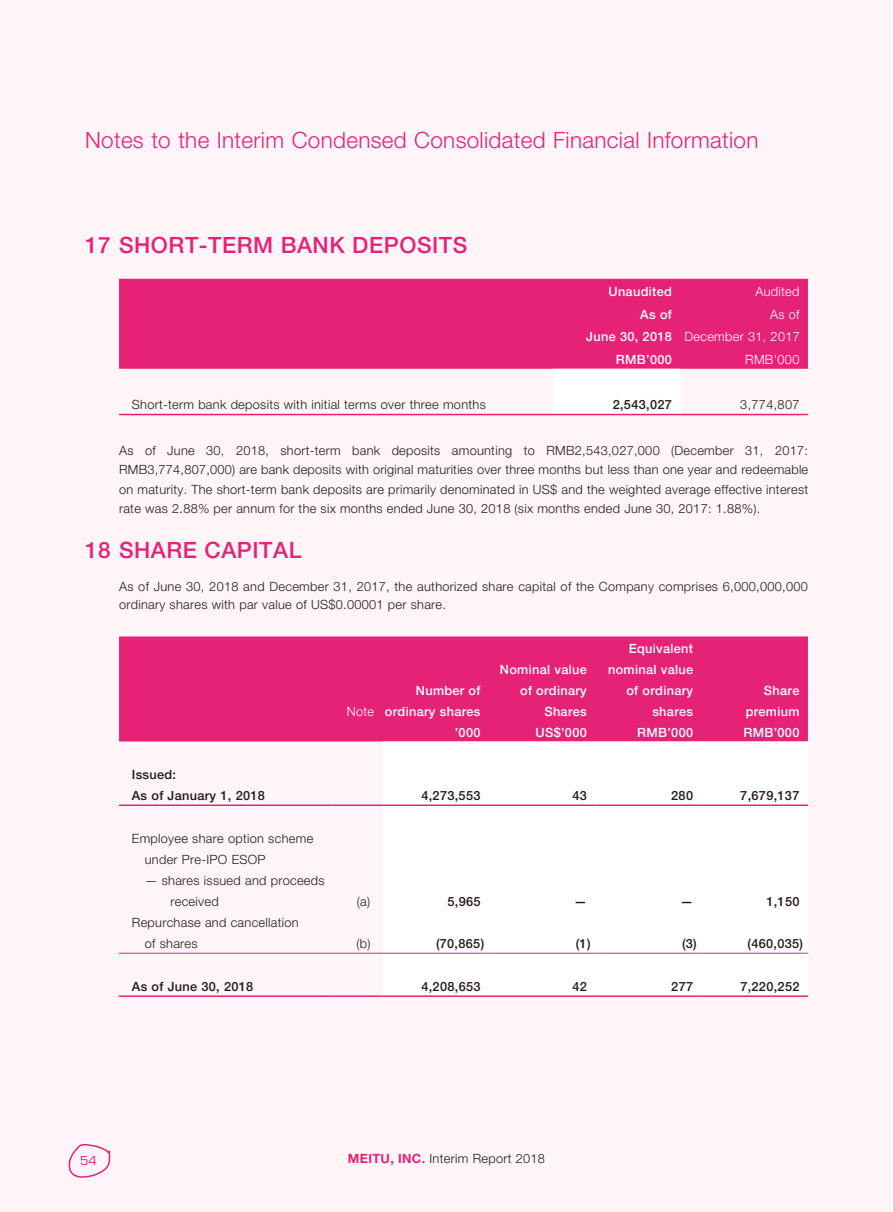
<style>
.page{position:relative;width:893px;height:1212px;background:#fff}
.page>*{position:absolute;margin:0;border:0;box-sizing:border-box;transform-origin:0 0}
.t1{font:300 22.5px "Helvetica Neue";letter-spacing:.015em;color:#e62277}
.t2{font:500 22.5px "Helvetica Neue";letter-spacing:.025em;color:#e62277}
.t3{font:300 12.75px/19.5px "Helvetica Neue";letter-spacing:.025em;color:#231916}
.t4{font:500 12.75px/21px "Helvetica Neue";letter-spacing:.025em;color:#fff;text-align:right}
.t5{font:500 12.75px/21px "Helvetica Neue";letter-spacing:.025em;color:#231916}
.t6{font:300 12.75px/22.5px "Helvetica Neue";letter-spacing:.025em;color:#fff;text-align:right}
.t7{font:12px "Eurostile";color:#e62277}
.s1{font-weight:700;color:#e62277}
</style>
<div class="page">
<div style="left:0;top:0;width:891px;height:1212px;background:#fef5f8"></div>
<svg style="left:68px;top:1144px;width:43px;height:34px"></svg>
<div style="left:119px;top:279px;width:689px;height:90px;background:#e62277"></div>
<svg style="left:553px;top:413px;width:127px;height:1px"></svg>
<hr style="left:119px;top:414px;width:434px;height:1px;background:#e62277">
<hr style="left:553px;top:414px;width:127px;height:1px;background:#e62277">
<hr style="left:680px;top:414px;width:128px;height:1px;background:#e62277">
<div style="left:119px;top:636px;width:689px;height:105px;background:#e62277"></div>
<div style="left:383px;top:741px;width:425px;height:212px;background:#fff"></div>
<hr style="left:119px;top:804px;width:213px;height:2px;background:#e62277">
<hr style="left:332px;top:804px;width:51px;height:2px;background:#e62277">
<hr style="left:383px;top:804px;width:106px;height:2px;background:#e62277">
<hr style="left:489px;top:804px;width:106px;height:2px;background:#e62277">
<hr style="left:595px;top:804px;width:107px;height:2px;background:#e62277">
<hr style="left:702px;top:804px;width:106px;height:2px;background:#e62277">
<hr style="left:119px;top:953px;width:213px;height:1px;background:#e62277">
<hr style="left:332px;top:953px;width:51px;height:1px;background:#e62277">
<hr style="left:383px;top:953px;width:106px;height:1px;background:#e62277">
<hr style="left:489px;top:953px;width:106px;height:1px;background:#e62277">
<hr style="left:595px;top:953px;width:107px;height:1px;background:#e62277">
<hr style="left:702px;top:953px;width:106px;height:1px;background:#e62277">
<hr style="left:119px;top:995px;width:213px;height:2px;background:#e62277">
<hr style="left:332px;top:995px;width:51px;height:2px;background:#e62277">
<hr style="left:383px;top:995px;width:106px;height:2px;background:#e62277">
<hr style="left:489px;top:995px;width:106px;height:2px;background:#e62277">
<hr style="left:595px;top:995px;width:107px;height:2px;background:#e62277">
<hr style="left:702px;top:995px;width:106px;height:2px;background:#e62277">
<h1 class="t1" style="left:85px;top:127px;width:675px">Notes to the Interim Condensed Consolidated Financial Information</h1>
<h1 class="t2" style="left:85px;top:232px;width:384px">17 SHORT-TERM BANK DEPOSITS</h1>
<p class="t4" style="left:586px;top:280px;width:87px;line-height:22.5px">Unaudited<br>As of<br>June 30, 2018</p>
<p class="t6" style="left:684px;top:280px;width:117px">Audited<br>As of<br>December 31, 2017</p>
<p class="t4" style="left:616px;top:349px;width:57px">RMB’000</p>
<p class="t6" style="left:745px;top:348px;width:56px">RMB’000</p>
<p class="t3" style="left:132px;top:394px;width:355px">Short-term bank deposits with initial terms over three months</p>
<p class="t5" style="left:613px;top:394px;width:61px">2,543,027</p>
<p class="t3" style="left:740px;top:394px;width:61px">3,774,807</p>
<p class="t3" style="left:119px;top:440px;width:691px;text-align:justify">As of June 30, 2018, short-term bank deposits amounting to RMB2,543,027,000 (December 31, 2017:<br>RMB3,774,807,000) are bank deposits with original maturities over three months but less than one year and redeemable on maturity. The short-term bank deposits are primarily denominated in US$ and the weighted average effective interest rate was 2.88% per annum for the six months ended June 30, 2018 (six months ended June 30, 2017: 1.88%).</p>
<h1 class="t2" style="left:85px;top:537px;width:218px">18 SHARE CAPITAL</h1>
<p class="t3" style="left:119px;top:578px;width:690px;line-height:18px">As of June 30, 2018 and December 31, 2017, the authorized share capital of the Company comprises 6,000,000,000 ordinary shares with par value of US$0.00001 per share.</p>
<p class="t5" style="left:132px;top:763px;width:135px">Issued:<br>As of January 1, 2018</p>
<p class="t3" style="left:145px;top:828px;width:170px;line-height:21px;text-indent:-13px">Employee share option scheme under Pre-IPO ESOP</p>
<p class="t3" style="left:170px;top:870px;width:156px;line-height:21px;text-indent:-26px">— shares issued and proceeds received</p>
<p class="t3" style="left:145px;top:912px;width:155px;line-height:21px;text-indent:-13px">Repurchase and cancellation of shares</p>
<p class="t6" style="left:347px;top:700px;width:29px">Note</p>
<p class="t4" style="left:385px;top:679px;width:97px">Number of ordinary shares</p>
<p class="t4" style="left:500px;top:658px;width:88px">Nominal value of ordinary<br>Shares</p>
<p class="t4" style="left:608px;top:637px;width:87px">Equivalent nominal value of ordinary shares</p>
<p class="t4" style="left:746px;top:679px;width:55px">Share premium</p>
<p class="t4" style="left:455px;top:721px;width:27px">’000</p>
<p class="t4" style="left:536px;top:721px;width:53px">US$’000</p>
<p class="t4" style="left:637px;top:721px;width:57px">RMB’000</p>
<p class="t4" style="left:743px;top:721px;width:57px">RMB’000</p>
<p class="t5" style="left:421px;top:784px;width:61px">4,273,553</p>
<p class="t5" style="left:572px;top:784px;width:16px">43</p>
<p class="t5" style="left:671px;top:784px;width:23px">280</p>
<p class="t5" style="left:740px;top:784px;width:61px">7,679,137</p>
<p class="t3" style="left:357px;top:892px;width:15px">(a)</p>
<p class="t5" style="left:447px;top:891px;width:35px">5,965</p>
<p class="t5" style="left:574px;top:891px;width:14px">—</p>
<p class="t5" style="left:680px;top:891px;width:14px">—</p>
<p class="t5" style="left:766px;top:891px;width:35px">1,150</p>
<p class="t3" style="left:357px;top:934px;width:16px">(b)</p>
<p class="t5" style="left:436px;top:933px;width:50px">(70,865)</p>
<p class="t5" style="left:576px;top:933px;width:16px">(1)</p>
<p class="t5" style="left:682px;top:933px;width:16px">(3)</p>
<p class="t5" style="left:747px;top:933px;width:57px">(460,035)</p>
<p class="t5" style="left:132px;top:975px;width:123px">As of June 30, 2018</p>
<p class="t5" style="left:421px;top:975px;width:61px">4,208,653</p>
<p class="t5" style="left:572px;top:975px;width:16px">42</p>
<p class="t5" style="left:671px;top:975px;width:23px">277</p>
<p class="t5" style="left:740px;top:975px;width:61px">7,220,252</p>
<p class="t7" style="left:80px;top:1153px;width:18px">54</p>
<p class="t3" style="left:348px;top:1149px;width:199px"><span class="s1">MEITU, INC.</span> Interim Report 2018</p>
</div>
